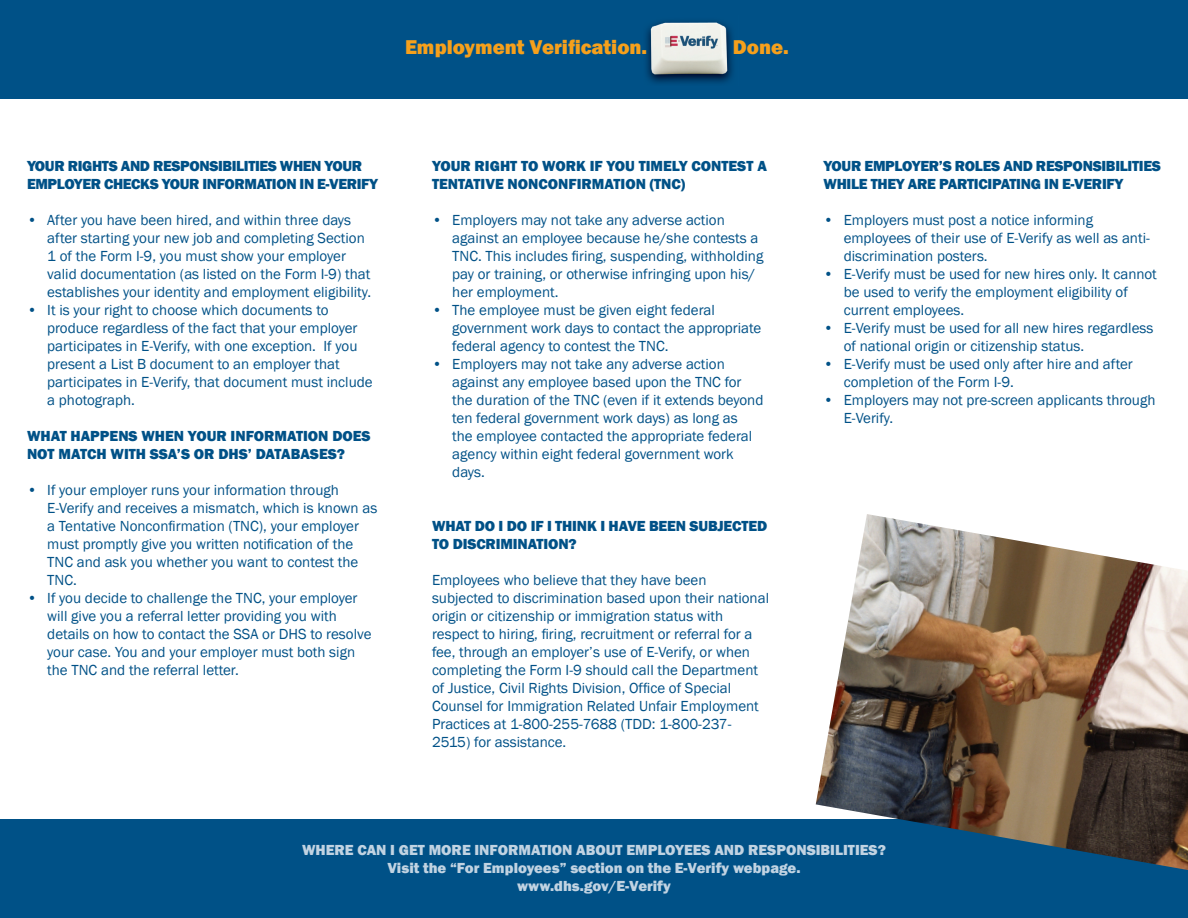
<style>
.page{position:relative;width:1188px;height:918px;background:#fff}
.page>*{position:absolute;margin:0;border:0;box-sizing:border-box;transform-origin:0 0}
.t1{font:800 20.55px "Franklin Gothic";color:#f6a01b}
.t2{font:15px/18px "Franklin Gothic";color:#005187}
.t3{font:800 15px/18px "Franklin Gothic";letter-spacing:-.02em;color:#005187}
.t4{font:800 15px "Franklin Gothic";color:#c1d3e2}
.t5{font:800 15px/18px "Franklin Gothic";color:#005187}
</style>
<div class="page">
<div style="left:0;top:0;width:1187px;height:99px;background:#005187"></div>
<div style="left:0;top:819px;width:1188px;height:99px;background:#005187"></div>
<img style="left:646px;top:21px;width:87px;height:63px">
<img style="left:816px;top:514px;width:372px;height:356px">
<p class="t1" style="left:405px;top:34px;width:244px">Employment Verification.</p>
<p class="t1" style="left:733px;top:34px;width:57px">Done.</p>
<p class="t3" style="left:27px;top:157px;width:352px">YOUR RIGHTS AND RESPONSIBILITIES WHEN YOUR<br>EMPLOYER CHECKS YOUR INFORMATION IN E-VERIFY</p>
<p class="t2" style="left:47px;top:211px;width:325px;text-indent:-20px">• After you have been hired, and within three days after starting your new job and completing Section 1 of the Form I-9, you must show your employer valid documentation (as listed on the Form I-9) that establishes your identity and employment eligibility.</p>
<p class="t2" style="left:47px;top:301px;width:327px;text-indent:-20px">• It is your right to choose which documents to produce regardless of the fact that your employer participates in E-Verify, with one exception. If you present a List B document to an employer that participates in E-Verify, that document must include a photograph.</p>
<p class="t5" style="left:27px;top:427px;width:345px">WHAT HAPPENS WHEN YOUR INFORMATION DOES<br>NOT MATCH WITH SSA’S OR DHS’ DATABASES?</p>
<p class="t2" style="left:47px;top:481px;width:332px;text-indent:-20px">• If your employer runs your information through E-Verify and receives a mismatch, which is known as a Tentative Nonconfirmation (TNC), your employer must promptly give you written notification of the TNC and ask you whether you want to contest the TNC.</p>
<p class="t2" style="left:47px;top:589px;width:326px;text-indent:-20px">• If you decide to challenge the TNC, your employer will give you a referral letter providing you with details on how to contact the SSA or DHS to resolve your case. You and your employer must both sign the TNC and the referral letter.</p>
<p class="t5" style="left:432px;top:157px;width:336px">YOUR RIGHT TO WORK IF YOU TIMELY CONTEST A<br>TENTATIVE NONCONFIRMATION (TNC)</p>
<p class="t2" style="left:452px;top:211px;width:313px;text-indent:-20px">• Employers may not take any adverse action against an employee because he/she contests a TNC. This includes firing, suspending, withholding pay or training, or otherwise infringing upon his/ her employment.</p>
<p class="t2" style="left:452px;top:301px;width:311px;text-indent:-20px">• The employee must be given eight federal government work days to contact the appropriate federal agency to contest the TNC.</p>
<p class="t2" style="left:452px;top:355px;width:313px;text-indent:-20px">• Employers may not take any adverse action against any employee based upon the TNC for the duration of the TNC (even if it extends beyond ten federal government work days) as long as<br>the employee contacted the appropriate federal agency within eight federal government work days.</p>
<p class="t3" style="left:432px;top:517px;width:337px">WHAT DO I DO IF I THINK I HAVE BEEN SUBJECTED<br>TO DISCRIMINATION?</p>
<p class="t2" style="left:432px;top:571px;width:339px">Employees who believe that they have been subjected to discrimination based upon their national origin or citizenship or immigration status with respect to hiring, firing, recruitment or referral for a fee, through an employer’s use of E-Verify, or when completing the Form I-9 should call the Department of Justice, Civil Rights Division, Office of Special Counsel for Immigration Related Unfair Employment Practices at 1-800-255-7688 (TDD: 1-800-237- 2515) for assistance.</p>
<p class="t3" style="left:824px;top:157px;width:339px">YOUR EMPLOYER’S ROLES AND RESPONSIBILITIES<br>WHILE THEY ARE PARTICIPATING IN E-VERIFY</p>
<p class="t2" style="left:844px;top:211px;width:308px;text-indent:-20px">• Employers must post a notice informing employees of their use of E-Verify as well as anti&shy;discrimination posters.</p>
<p class="t2" style="left:844px;top:265px;width:315px;text-indent:-20px">• E-Verify must be used for new hires only. It cannot be used to verify the employment eligibility of current employees.</p>
<p class="t2" style="left:844px;top:319px;width:311px;text-indent:-20px">• E-Verify must be used for all new hires regardless of national origin or citizenship status.</p>
<p class="t2" style="left:844px;top:355px;width:291px;text-indent:-20px">• E-Verify must be used only after hire and after completion of the Form I-9.</p>
<p class="t2" style="left:844px;top:391px;width:313px;text-indent:-20px">• Employers may not pre-screen applicants through<br>E-Verify.</p>
<p class="t4" style="left:302px;top:840px;width:585px">WHERE CAN I GET MORE INFORMATION ABOUT EMPLOYEES AND RESPONSIBILITIES?</p>
<p class="t4" style="left:387px;top:858px;width:415px">Visit the “For Employees” section on the E-Verify webpage.</p>
<p class="t4" style="left:517px;top:876px;width:155px">www.dhs.gov/E-Verify</p>
</div>
